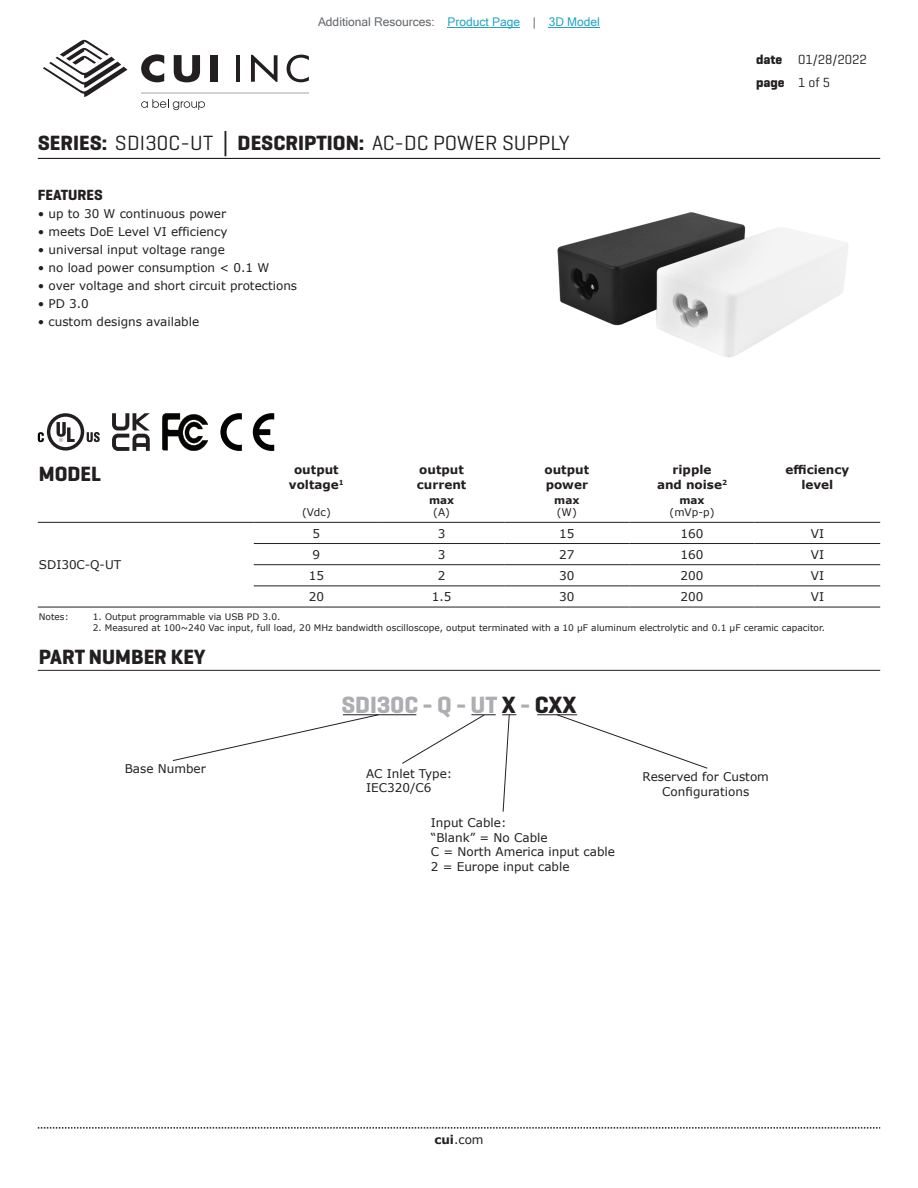
<style>
.page{position:relative;width:918px;height:1188px;background:#fff}
.page>*{position:absolute;margin:0;border:0;box-sizing:border-box;transform-origin:0 0}
.t1{font:700 24px "Geogrotesque";color:#adaeb2}
.t2{font:21px "Geogrotesque";color:#231f20}
.t3{font:700 21px "Geogrotesque";color:#231f20}
.t4{font:700 15px "Geogrotesque";color:#231f20}
.t5{font:13.5px/22.5px "Geogrotesque";color:#231f20}
.t6{font:12px/14.4px "Verdana";color:#231f20}
.t7{font:700 12px/14.4px "Verdana";color:#231f20;text-align:center}
.t8{font:12px "Microsoft Sans Serif";color:#63676b}
.t9{font:10.5px "Verdana";color:#231f20}
.t10{font:700 10.5px "Verdana";color:#231f20}
.t11{font:9px "Verdana";color:#231f20}
.s1{color:#23a4c6}
.s2{font-weight:700}
.s3{font-family:"Verdana";font-weight:700}
.s4{color:#231f20}
</style>
<div class="page">
<svg style="left:38px;top:1127px;width:842px;height:2px"></svg>
<hr style="left:38px;top:158px;width:842px;height:1px;background:#231f20">
<svg style="left:43px;top:39px;width:84px;height:58px"></svg>
<hr style="left:236px;top:55px;width:4px;height:27px;background:#231f20">
<svg style="left:251px;top:55px;width:27px;height:27px"></svg>
<svg style="left:287px;top:55px;width:22px;height:27px"></svg>
<svg style="left:141px;top:54px;width:23px;height:28px"></svg>
<svg style="left:174px;top:55px;width:26px;height:27px"></svg>
<div style="left:210px;top:55px;width:8px;height:27px;background:#231f20"></div>
<svg style="left:141px;top:99px;width:64px;height:11px"></svg>
<hr style="left:141px;top:93px;width:168px;height:1px;background:#231f20">
<hr style="left:38px;top:522px;width:216px;height:1px;background:#231f20">
<hr style="left:254px;top:522px;width:125px;height:1px;background:#231f20">
<hr style="left:379px;top:522px;width:125px;height:1px;background:#231f20">
<hr style="left:504px;top:522px;width:125px;height:1px;background:#231f20">
<hr style="left:629px;top:522px;width:126px;height:1px;background:#231f20">
<hr style="left:755px;top:522px;width:125px;height:1px;background:#231f20">
<hr style="left:254px;top:543px;width:125px;height:1px;background:#231f20">
<hr style="left:379px;top:543px;width:125px;height:1px;background:#231f20">
<hr style="left:504px;top:543px;width:125px;height:1px;background:#231f20">
<hr style="left:629px;top:543px;width:126px;height:1px;background:#231f20">
<hr style="left:755px;top:543px;width:125px;height:1px;background:#231f20">
<hr style="left:254px;top:564px;width:125px;height:1px;background:#231f20">
<hr style="left:379px;top:564px;width:125px;height:1px;background:#231f20">
<hr style="left:504px;top:564px;width:125px;height:1px;background:#231f20">
<hr style="left:629px;top:564px;width:126px;height:1px;background:#231f20">
<hr style="left:755px;top:564px;width:125px;height:1px;background:#231f20">
<hr style="left:254px;top:586px;width:125px;height:1px;background:#231f20">
<hr style="left:379px;top:586px;width:125px;height:1px;background:#231f20">
<hr style="left:504px;top:586px;width:125px;height:1px;background:#231f20">
<hr style="left:629px;top:586px;width:126px;height:1px;background:#231f20">
<hr style="left:755px;top:586px;width:125px;height:1px;background:#231f20">
<hr style="left:38px;top:607px;width:216px;height:1px;background:#231f20">
<hr style="left:254px;top:607px;width:125px;height:1px;background:#231f20">
<hr style="left:379px;top:607px;width:125px;height:1px;background:#231f20">
<hr style="left:504px;top:607px;width:125px;height:1px;background:#231f20">
<hr style="left:629px;top:607px;width:126px;height:1px;background:#231f20">
<hr style="left:755px;top:607px;width:125px;height:1px;background:#231f20">
<svg style="left:38px;top:413px;width:62px;height:38px"></svg>
<svg style="left:162px;top:413px;width:46px;height:38px"></svg>
<hr style="left:38px;top:670px;width:842px;height:1px;background:#231f20">
<hr style="left:343px;top:714px;width:73px;height:1px;background:#231f20">
<svg style="left:172px;top:714px;width:207px;height:47px"></svg>
<svg style="left:502px;top:714px;width:14px;height:98px"></svg>
<hr style="left:537px;top:714px;width:40px;height:1px;background:#231f20">
<svg style="left:556px;top:714px;width:152px;height:55px"></svg>
<svg style="left:401px;top:714px;width:95px;height:50px"></svg>
<svg style="left:220px;top:413px;width:54px;height:38px"></svg>
<svg style="left:112px;top:413px;width:38px;height:38px"></svg>
<img style="left:557px;top:212px;width:291px;height:145px">
<hr style="left:448px;top:27px;width:72px;height:1px;background:#23a4c6">
<hr style="left:549px;top:27px;width:51px;height:1px;background:#23a4c6">
<p class="t8" style="left:318px;top:15px;width:283px">Additional Resources: <span class="s1">Product Page</span> | <span class="s1">3D Model</span></p>
<h2 class="t2" style="left:38px;top:130px;width:533px"><span class="s2">SERIES:</span> SDI30C-UT <span class="s3">│</span> <span class="s2">DESCRIPTION:</span> AC-DC POWER SUPPLY</h2>
<p class="t4" style="left:38px;top:186px;width:67px">FEATURES</p>
<p class="t6" style="left:38px;top:207px;width:190px">• up to 30 W continuous power</p>
<p class="t6" style="left:38px;top:225px;width:191px">• meets DoE Level VI efficiency</p>
<p class="t6" style="left:38px;top:243px;width:189px">• universal input voltage range</p>
<p class="t6" style="left:38px;top:261px;width:233px">• no load power consumption &lt; 0.1 W</p>
<p class="t6" style="left:38px;top:279px;width:261px">• over voltage and short circuit protections</p>
<p class="t6" style="left:38px;top:297px;width:53px">• PD 3.0</p>
<p class="t6" style="left:38px;top:315px;width:163px">• custom designs available</p>
<p class="t5" style="left:756px;top:48px;width:112px"><span class="s2">date</span> 01/28/2022 <span class="s2">page</span> 1 of 5</p>
<h2 class="t3" style="left:39px;top:461px;width:64px">MODEL</h2>
<p class="t7" style="left:289px;top:462px;width:56px">output voltage<sup>1</sup></p>
<p class="t7" style="left:417px;top:462px;width:51px;text-align:left">output current</p>
<p class="t7" style="left:545px;top:462px;width:46px;text-align:left">output power</p>
<p class="t7" style="left:657px;top:462px;width:72px">ripple<br>and noise<sup>2</sup></p>
<p class="t7" style="left:786px;top:462px;width:65px">efficiency level</p>
<p class="t9" style="left:302px;top:505px;width:30px">(Vdc)</p>
<p class="t10" style="left:429px;top:492px;width:27px">max</p>
<p class="t9" style="left:433px;top:505px;width:18px">(A)</p>
<p class="t10" style="left:554px;top:492px;width:27px">max</p>
<p class="t9" style="left:557px;top:505px;width:21px">(W)</p>
<p class="t10" style="left:679px;top:492px;width:27px">max</p>
<p class="t9" style="left:670px;top:505px;width:46px">(mVp-p)</p>
<p class="t6" style="left:39px;top:558px;width:84px">SDI30C-Q-UT</p>
<p class="t6" style="left:313px;top:526px;width:9px">5</p>
<p class="t6" style="left:438px;top:526px;width:9px">3</p>
<p class="t6" style="left:559px;top:526px;width:17px">15</p>
<p class="t6" style="left:681px;top:526px;width:24px">160</p>
<p class="t6" style="left:811px;top:526px;width:15px">VI</p>
<p class="t6" style="left:313px;top:547px;width:9px">9</p>
<p class="t6" style="left:438px;top:547px;width:9px">3</p>
<p class="t6" style="left:559px;top:547px;width:17px">27</p>
<p class="t6" style="left:681px;top:547px;width:24px">160</p>
<p class="t6" style="left:811px;top:547px;width:15px">VI</p>
<p class="t6" style="left:309px;top:568px;width:17px">15</p>
<p class="t6" style="left:438px;top:568px;width:9px">2</p>
<p class="t6" style="left:559px;top:568px;width:17px">30</p>
<p class="t6" style="left:681px;top:568px;width:24px">200</p>
<p class="t6" style="left:811px;top:568px;width:15px">VI</p>
<p class="t6" style="left:309px;top:589px;width:17px">20</p>
<p class="t6" style="left:432px;top:589px;width:21px">1.5</p>
<p class="t6" style="left:559px;top:589px;width:17px">30</p>
<p class="t6" style="left:681px;top:589px;width:24px">200</p>
<p class="t6" style="left:811px;top:589px;width:15px">VI</p>
<p class="t11" style="left:39px;top:610px;width:31px">Notes:</p>
<p class="t11" style="left:93px;top:610px;width:189px">1. Output programmable via USB PD 3.0.</p>
<p class="t11" style="left:93px;top:621px;width:734px">2. Measured at 100~240 Vac input, full load, 20 MHz bandwidth oscilloscope, output terminated with a 10 µF aluminum electrolytic and 0.1 µF ceramic capacitor.</p>
<h2 class="t3" style="left:39px;top:644px;width:168px">PART NUMBER KEY</h2>
<p class="t6" style="left:125px;top:761px;width:83px">Base Number</p>
<h1 class="t1" style="left:341px;top:689px;width:237px">SDI30C - Q - UT <span class="s4">X</span> - <span class="s4">CXX</span></h1>
<p class="t6" style="left:366px;top:766px;width:88px">AC Inlet Type:<br>IEC320/C6</p>
<p class="t6" style="left:431px;top:816px;width:185px">Input Cable:<br>“Blank” = No Cable<br>C = North America input cable<br>2 = Europe input cable</p>
<p class="t6" style="left:643px;top:770px;width:128px;text-align:center">Reserved for Custom<br>Configurations</p>
<p class="t6" style="left:434px;top:1132px;width:51px"><span class="s2">cui</span>.com</p>
</div>
